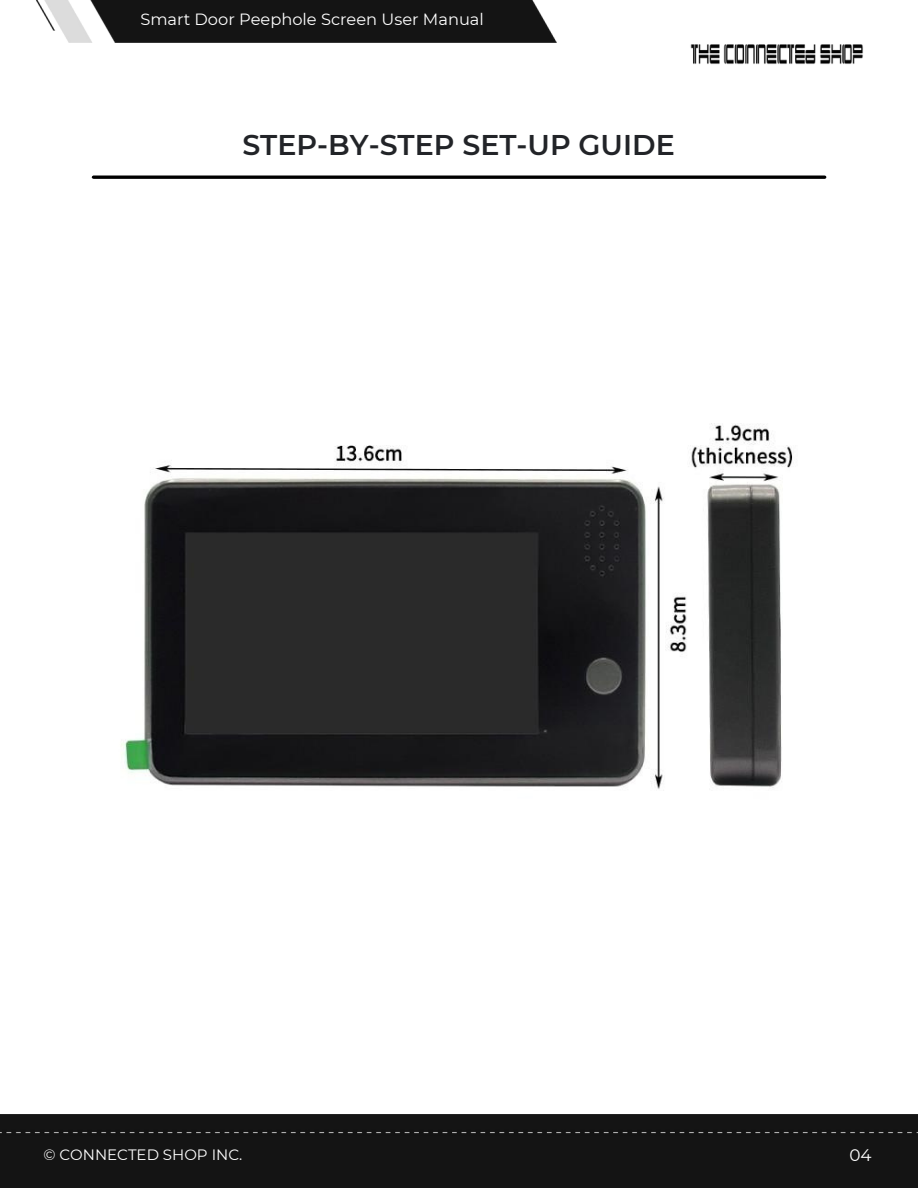
<style>
.page{position:relative;width:918px;height:1188px;background:#fff}
.page>*{position:absolute;margin:0;border:0;box-sizing:border-box;transform-origin:0 0}
.t1{font:600 28.5px "Montserrat";color:#222428}
.t2{font:16.8px "Montserrat";color:#fff}
.t3{font:16.2px "Montserrat";color:#fff}
.t4{font:15px "Montserrat";color:#fff}
</style>
<div class="page">
<img style="left:690px;top:44px;width:173px;height:20px">
<div style="left:0;top:1114px;width:918px;height:74px;background:#141414"></div>
<hr style="left:94px;top:176px;width:731px;height:3px;background:#000">
<img style="left:36px;top:0;width:520px;height:42px">
<img style="left:121px;top:423px;width:672px;height:366px">
<p class="t3" style="left:140px;top:10px;width:345px">Smart Door Peephole Screen User Manual</p>
<p class="t1" style="left:242px;top:127px;width:434px">STEP-BY-STEP SET-UP GUIDE</p>
<p class="t4" style="left:43px;top:1146px;width:200px">© CONNECTED SHOP INC.</p>
<p class="t2" style="left:849px;top:1145px;width:24px">04</p>
</div>
